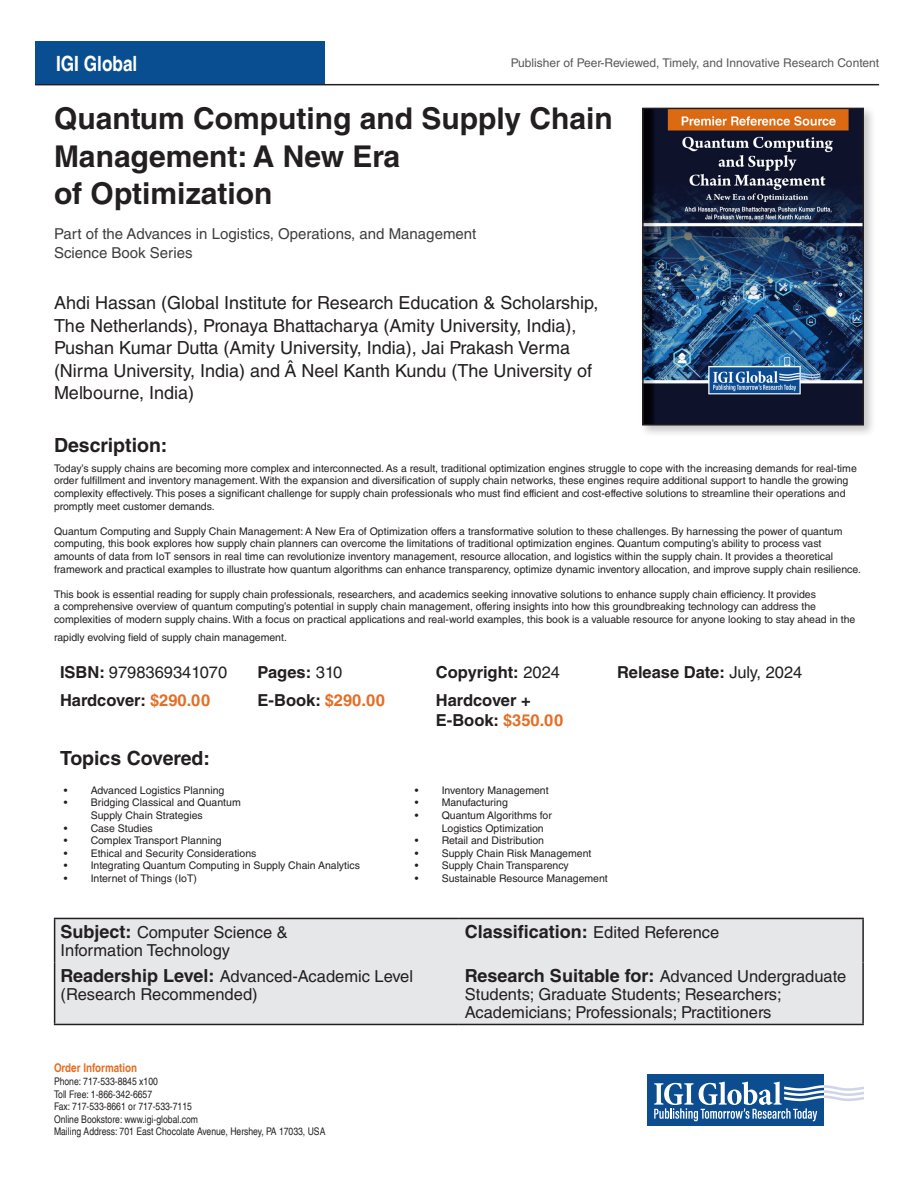
<style>
.page{position:relative;width:918px;height:1188px;background:#fff}
.page>*{position:absolute;margin:0;border:0;box-sizing:border-box;transform-origin:0 0}
.t1{font:700 30px/37.5px "Helvetica LT Std";color:#231f20}
.t2{font:700 condensed 21px "Helvetica LT";color:#fff}
.Description_2{font:700 19.5px "Helvetica LT Std";color:#231f20}
.Description_1{font:700 19.5px "Helvetica LT Std";color:#231f20}
.ISBN{font:18px/22.5px "Helvetica LT Std";color:#231f20}
.Description_2-2{font:700 18px "Helvetica LT Std";color:#231f20}
.Description_2-3{font:16.5px/18px "Helvetica LT Std";color:#231f20}
.Description_2-4{font:700 16.5px/19.8px "Helvetica LT Std";color:#231f20}
.Description_1-2{font:700 16.5px "Helvetica LT Std";color:#231f20}
.ISBN-2{font:15px/19.5px "Helvetica LT Std";color:#3e3e3f}
.t3{font:12px "Helvetica LT Std";color:#57585a}
.t4{font:700 condensed 12px "Helvetica LT";color:#e46e25}
.Description_2-5{font:10.5px/12.6px "Helvetica LT Std";color:#231f20}
.t5{font:condensed 10.5px/12.6px "Helvetica LT";color:#231f20}
.s1{font-weight:700}
.s2{font-weight:400}
.s3{color:#e46e25}
.s4{font-weight:700;font-size:18px}
.s5{font-weight:400;font-size:16.5px}
</style>
<div class="page">
<div style="left:35px;top:41px;width:290px;height:44px;background:#094e91"></div>
<svg style="left:647px;top:1125px;width:177px;height:1px"></svg>
<div style="left:647px;top:1074px;width:177px;height:51px;background:#0c4d90"></div>
<svg style="left:654px;top:1082px;width:210px;height:39px"></svg>
<hr style="left:35px;top:84px;width:844px;height:1px;background:#231f20">
<div style="left:639px;top:105px;width:237px;height:333px;background:#231f20;opacity:.25"></div>
<img style="left:645px;top:111px;width:216px;height:312px">
<div style="left:642px;top:108px;width:222px;height:318px;border:2px solid #231f20"></div>
<div style="left:55px;top:919px;width:807px;height:105px;background:#e6e7e9"></div>
<hr style="left:54px;top:918px;width:405px;height:1px;background:#231f20">
<hr style="left:54px;top:919px;width:1px;height:43px;background:#231f20">
<hr style="left:459px;top:918px;width:405px;height:1px;background:#231f20">
<hr style="left:862px;top:919px;width:2px;height:43px;background:#231f20">
<hr style="left:54px;top:962px;width:1px;height:62px;background:#231f20">
<hr style="left:862px;top:962px;width:2px;height:62px;background:#231f20">
<hr style="left:54px;top:1024px;width:405px;height:1px;background:#231f20">
<hr style="left:459px;top:1024px;width:405px;height:1px;background:#231f20">
<p class="t2" style="left:56px;top:50px;width:83px">IGI Global</p>
<p class="t3" style="left:511px;top:56px;width:370px">Publisher of Peer-Reviewed, Timely, and Innovative Research Content</p>
<p class="t1" style="left:54px;top:99px;width:560px">Quantum Computing and Supply Chain<br>Management: A New Era<br>of Optimization</p>
<p class="ISBN-2" style="left:54px;top:224px;width:424px">Part of the Advances in Logistics, Operations, and Management<br>Science Book Series</p>
<p class="ISBN" style="left:54px;top:292px;width:546px">Ahdi Hassan (Global Institute for Research Education &amp; Scholarship, The Netherlands), Pronaya Bhattacharya (Amity University, India), Pushan Kumar Dutta (Amity University, India), Jai Prakash Verma (Nirma University, India) and Â Neel Kanth Kundu (The University of Melbourne, India)</p>
<p class="Description_1" style="left:54px;top:434px;width:115px">Description:</p>
<p class="Description_2-5" style="left:54px;top:462px;width:804px">Today’s supply chains are becoming more complex and interconnected. As a result, traditional optimization engines struggle to cope with the increasing demands for real-time order fulfillment and inventory management. With the expansion and diversification of supply chain networks, these engines require additional support to handle the growing complexity effectively. This poses a significant challenge for supply chain professionals who must find efficient and cost-effective solutions to streamline their operations and promptly meet customer demands.</p>
<p class="Description_2-5" style="left:54px;top:525px;width:809px">Quantum Computing and Supply Chain Management: A New Era of Optimization offers a transformative solution to these challenges. By harnessing the power of quantum computing, this book explores how supply chain planners can overcome the limitations of traditional optimization engines. Quantum computing’s ability to process vast amounts of data from IoT sensors in real time can revolutionize inventory management, resource allocation, and logistics within the supply chain. It provides a theoretical framework and practical examples to illustrate how quantum algorithms can enhance transparency, optimize dynamic inventory allocation, and improve supply chain resilience.</p>
<p class="Description_2-5" style="left:54px;top:588px;width:803px">This book is essential reading for supply chain professionals, researchers, and academics seeking innovative solutions to enhance supply chain efficiency. It provides<br>a comprehensive overview of quantum computing’s potential in supply chain management, offering insights into how this groundbreaking technology can address the complexities of modern supply chains. With a focus on practical applications and real-world examples, this book is a valuable resource for anyone looking to stay ahead in the</p>
<p class="Description_2-5" style="left:54px;top:631px;width:234px">rapidly evolving field of supply chain management.</p>
<p class="Description_2-3" style="left:60px;top:664px;width:169px"><span class="s1">ISBN:</span> 9798369341070</p>
<p class="Description_1-2" style="left:258px;top:662px;width:86px">Pages: <span class="s2">310</span></p>
<p class="Description_1-2" style="left:436px;top:662px;width:126px">Copyright: <span class="s2">2024</span></p>
<p class="Description_1-2" style="left:617px;top:662px;width:187px">Release Date: <span class="s2">July, 2024</span></p>
<p class="Description_2-4" style="left:60px;top:690px;width:152px">Hardcover: <span class="s3">$290.00</span></p>
<p class="Description_2-4" style="left:258px;top:690px;width:129px">E-Book: <span class="s3">$290.00</span></p>
<p class="Description_2-4" style="left:436px;top:690px;width:129px">Hardcover +<br>E-Book: <span class="s3">$350.00</span></p>
<p class="Description_2" style="left:60px;top:746px;width:152px">Topics Covered:</p>
<p class="Description_2-5" style="left:64px;top:784px;width:162px">• Advanced Logistics Planning</p>
<p class="Description_2-5" style="left:91px;top:796px;width:152px;text-indent:-27px">• Bridging Classical and Quantum<br>Supply Chain Strategies</p>
<p class="Description_2-5" style="left:64px;top:822px;width:91px">• Case Studies</p>
<p class="Description_2-5" style="left:64px;top:834px;width:160px">• Complex Transport Planning</p>
<p class="Description_2-5" style="left:64px;top:847px;width:194px">• Ethical and Security Considerations</p>
<p class="Description_2-5" style="left:64px;top:859px;width:298px">• Integrating Quantum Computing in Supply Chain Analytics</p>
<p class="Description_2-5" style="left:64px;top:872px;width:135px">• Internet of Things (IoT)</p>
<p class="Description_2-5" style="left:415px;top:784px;width:136px">• Inventory Management</p>
<p class="Description_2-5" style="left:415px;top:796px;width:95px">• Manufacturing</p>
<p class="Description_2-5" style="left:442px;top:809px;width:112px;text-indent:-27px">• Quantum Algorithms for<br>Logistics Optimization</p>
<p class="Description_2-5" style="left:415px;top:834px;width:131px">• Retail and Distribution</p>
<p class="Description_2-5" style="left:415px;top:847px;width:178px">• Supply Chain Risk Management</p>
<p class="Description_2-5" style="left:415px;top:859px;width:156px">• Supply Chain Transparency</p>
<p class="Description_2-5" style="left:415px;top:872px;width:195px">• Sustainable Resource Management</p>
<p class="Description_2-3" style="left:61px;top:924px;width:229px"><span class="s4">Subject:</span> Computer Science &amp;<br>Information Technology</p>
<p class="Description_2-2" style="left:465px;top:921px;width:256px">Classification: <span class="s5">Edited Reference</span></p>
<p class="Description_2-3" style="left:61px;top:968px;width:354px"><span class="s4">Readership Level:</span> Advanced-Academic Level (Research Recommended)</p>
<p class="Description_2-3" style="left:465px;top:968px;width:383px"><span class="s4">Research Suitable for:</span> Advanced Undergraduate<br>Students; Graduate Students; Researchers;<br>Academicians; Professionals; Practitioners</p>
<p class="t4" style="left:54px;top:1061px;width:85px">Order Information</p>
<p class="t5" style="left:54px;top:1075px;width:273px">Phone: 717-533-8845 x100<br>Toll Free: 1-866-342-6657<br>Fax: 717-533-8661 or 717-533-7115<br>Online Bookstore: www.igi-global.com<br>Mailing Address: 701 East Chocolate Avenue, Hershey, PA 17033, USA</p>
</div>
